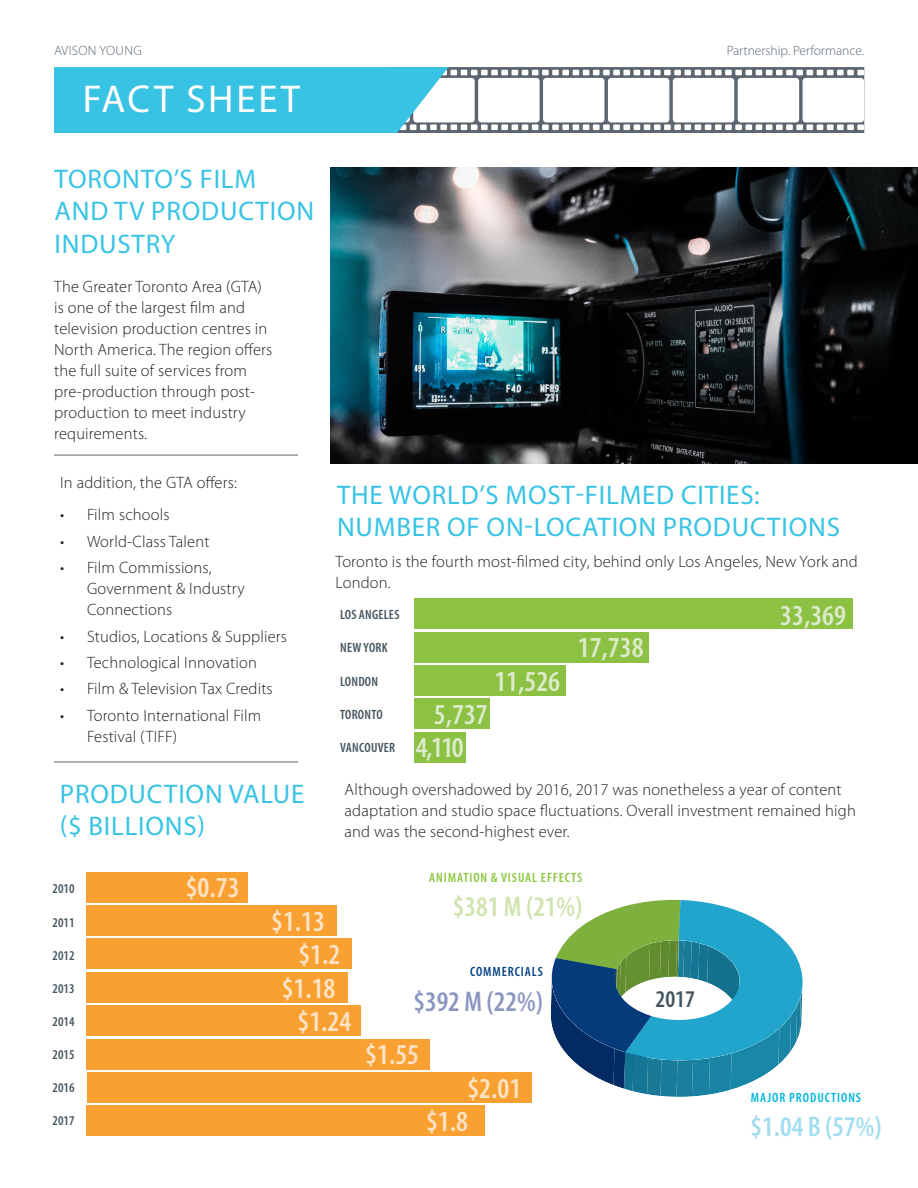
<style>
.page{position:relative;width:918px;height:1188px;background:#fff}
.page>*{position:absolute;margin:0;border:0;box-sizing:border-box;transform-origin:0 0}
.t1{font:39px "Myriad Pro";letter-spacing:.07em;color:#fff}
.t2{font:600 condensed 29.1px "Myriad Pro";color:#fee4c5}
.t3{font:600 condensed 29.1px/33px "Myriad Pro";color:#ddebcb}
.t4{font:600 condensed 28.5px "Myriad Pro";color:#a2ddf0}
.t5{font:600 condensed 28.5px "Myriad Pro";color:#cfe4ae}
.t6{font:600 condensed 28.5px "Myriad Pro";color:#8c97c0}
.t7{font:27px/32.4px "Myriad Pro";letter-spacing:.03em;color:#38c3e4}
.t8{font:600 condensed 24.15px "Myriad Pro";color:#45555f}
.t9{font:300 16.5px/21px "Myriad Pro";letter-spacing:.01em;color:#231f20}
.t10{font:600 condensed 13.5px "Myriad Pro";color:#45555f}
.t11{font:600 condensed 13.5px "Myriad Pro";letter-spacing:.02em;color:#45555f}
.t12{font:300 13.5px "Myriad Pro";color:#5b6771}
.t13{font:600 condensed 13.5px "Myriad Pro";letter-spacing:.07em;color:#8bc63e}
.t14{font:600 condensed 13.5px "Myriad Pro";letter-spacing:.07em;color:#00b6de}
.t15{font:300 13.5px "Myriad Pro";letter-spacing:.025em;color:#5b6771}
.t16{font:600 condensed 13.5px "Myriad Pro";letter-spacing:.07em;color:#054082}
</style>
<div class="page">
<div style="left:87px;top:1106px;width:398px;height:30px;background:#f9a032"></div>
<div style="left:87px;top:1072px;width:445px;height:30px;background:#f9a032"></div>
<div style="left:87px;top:1039px;width:343px;height:30px;background:#f9a032"></div>
<div style="left:87px;top:1006px;width:274px;height:30px;background:#f9a032"></div>
<div style="left:87px;top:972px;width:261px;height:30px;background:#f9a032"></div>
<div style="left:87px;top:939px;width:265px;height:30px;background:#f9a032"></div>
<div style="left:87px;top:906px;width:250px;height:30px;background:#f9a032"></div>
<div style="left:87px;top:872px;width:161px;height:30px;background:#f9a032"></div>
<svg style="left:550px;top:900px;width:253px;height:197px"></svg>
<img style="left:330px;top:168px;width:588px;height:295px">
<hr style="left:54px;top:455px;width:244px;height:1px;background:#5b6771">
<hr style="left:54px;top:762px;width:244px;height:1px;background:#5b6771">
<svg style="left:54px;top:67px;width:810px;height:66px"></svg>
<div style="left:414px;top:599px;width:439px;height:30px;background:#8cc144"></div>
<div style="left:414px;top:632px;width:235px;height:30px;background:#8cc144"></div>
<div style="left:414px;top:666px;width:152px;height:30px;background:#8cc144"></div>
<div style="left:414px;top:699px;width:76px;height:30px;background:#8cc144"></div>
<div style="left:414px;top:732px;width:52px;height:30px;background:#8cc144"></div>
<p class="t15" style="left:54px;top:42px;width:89px">AVISON YOUNG</p>
<p class="t12" style="left:727px;top:42px;width:139px">Partnership. Performance.</p>
<h1 class="t1" style="left:83px;top:75px;width:219px">FACT SHEET</h1>
<h3 class="t7" style="left:55px;top:162px;width:261px">TORONTO’S FILM<br>AND TV PRODUCTION<br>INDUSTRY</h3>
<p class="t9" style="left:54px;top:276px;width:220px">The Greater Toronto Area (GTA) is one of the largest film and television production centres in<br>North America. The region offers the full suite of services from pre-production through post&shy;production to meet industry requirements.</p>
<p class="t9" style="left:60px;top:472px;width:178px">In addition, the GTA offers:</p>
<p class="t9" style="left:60px;top:504px;width:111px">• Film schools</p>
<p class="t9" style="left:60px;top:531px;width:151px">• World-Class Talent</p>
<p class="t9" style="left:87px;top:557px;width:159px;text-indent:-27px">• Film Commissions,<br>Government &amp; Industry<br>Connections</p>
<p class="t9" style="left:60px;top:625px;width:229px">• Studios, Locations &amp; Suppliers</p>
<p class="t9" style="left:60px;top:652px;width:198px">• Technological Innovation</p>
<p class="t9" style="left:60px;top:678px;width:214px">• Film &amp; Television Tax Credits</p>
<p class="t9" style="left:87px;top:705px;width:176px;text-indent:-27px">• Toronto International Film<br>Festival (TIFF)</p>
<h3 class="t7" style="left:60px;top:777px;width:246px">PRODUCTION VALUE ($ BILLIONS)</h3>
<h3 class="t7" style="left:337px;top:478px;width:505px">THE WORLD’S MOST-FILMED CITIES:<br>NUMBER OF ON-LOCATION PRODUCTIONS</h3>
<p class="t9" style="left:336px;top:550px;width:524px">Toronto is the fourth most-filmed city, behind only Los Angeles, New York and<br>London.</p>
<p class="t11" style="left:340px;top:606px;width:61px">LOS ANGELES</p>
<p class="t10" style="left:340px;top:639px;width:49px">NEW YORK</p>
<p class="t10" style="left:340px;top:673px;width:40px">LONDON</p>
<p class="t11" style="left:340px;top:706px;width:44px">TORONTO</p>
<p class="t11" style="left:340px;top:740px;width:57px">VANCOUVER</p>
<h2 class="t3" style="left:416px;top:697px;width:73px;text-indent:18px">5,737<br>4,110</h2>
<h2 class="t3" style="left:494px;top:665px;width:67px">11,526</h2>
<h2 class="t3" style="left:578px;top:630px;width:67px">17,738</h2>
<h2 class="t3" style="left:780px;top:598px;width:67px">33,369</h2>
<p class="t9" style="left:345px;top:779px;width:513px">Although overshadowed by 2016, 2017 was nonetheless a year of content adaptation and studio space fluctuations. Overall investment remained high and was the second-highest ever.</p>
<p class="t10" style="left:52px;top:881px;width:24px">2010</p>
<p class="t10" style="left:52px;top:914px;width:24px">2011</p>
<h2 class="t2" style="left:186px;top:870px;width:55px">$0.73</h2>
<h2 class="t2" style="left:271px;top:903px;width:55px">$1.13</h2>
<p class="t13" style="left:429px;top:869px;width:155px">ANIMATION &amp; VISUAL EFFECTS</p>
<h3 class="t5" style="left:453px;top:889px;width:131px">$381 M (21%)</h3>
<p class="t10" style="left:52px;top:947px;width:24px">2012</p>
<p class="t10" style="left:52px;top:980px;width:24px">2013</p>
<p class="t10" style="left:52px;top:1013px;width:24px">2014</p>
<p class="t10" style="left:52px;top:1046px;width:24px">2015</p>
<p class="t10" style="left:52px;top:1080px;width:24px">2016</p>
<p class="t10" style="left:52px;top:1113px;width:24px">2017</p>
<h2 class="t2" style="left:298px;top:936px;width:43px">$1.2</h2>
<h2 class="t2" style="left:282px;top:971px;width:55px">$1.18</h2>
<h2 class="t2" style="left:298px;top:1003px;width:55px">$1.24</h2>
<p class="t16" style="left:470px;top:964px;width:74px">COMMERCIALS</p>
<h3 class="t6" style="left:413px;top:983px;width:131px">$392 M (22%)</h3>
<h2 class="t2" style="left:365px;top:1037px;width:55px">$1.55</h2>
<h2 class="t2" style="left:467px;top:1070px;width:55px">$2.01</h2>
<h2 class="t2" style="left:426px;top:1103px;width:43px">$1.8</h2>
<h3 class="t8" style="left:656px;top:985px;width:41px">2017</h3>
<p class="t14" style="left:751px;top:1089px;width:112px">MAJOR PRODUCTIONS</p>
<h3 class="t4" style="left:751px;top:1109px;width:133px">$1.04 B (57%)</h3>
</div>
